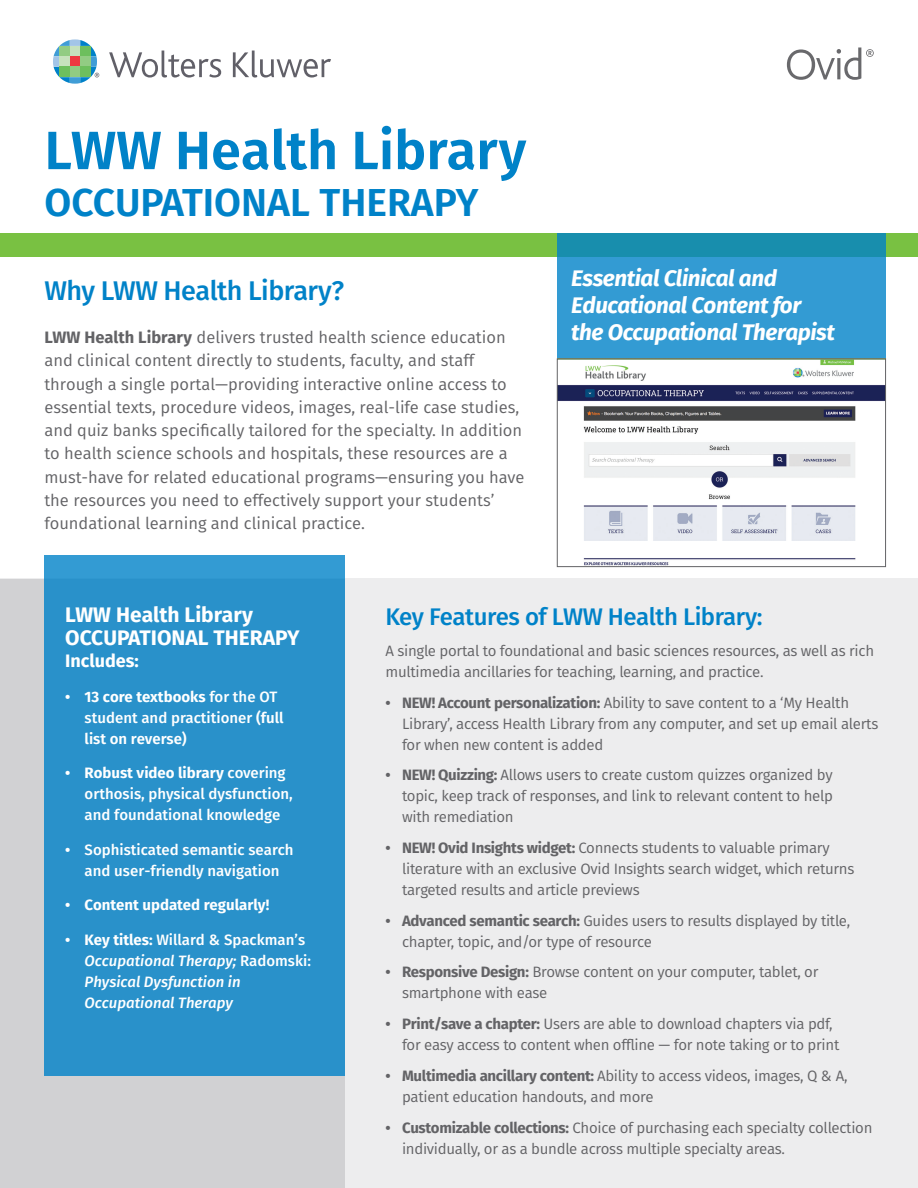
<style>
.page{position:relative;width:918px;height:1188px;background:#fff}
.page>*{position:absolute;margin:0;border:0;box-sizing:border-box;transform-origin:0 0}
.t1{font:600 54px "Fira Sans";color:#0082c8}
.t2{font:600 39px "Fira Sans";color:#0082c8}
.t3{font:500 27px "Fira Sans";letter-spacing:-.02em;color:#0082c8}
.t4{font:500 24px "Fira Sans";letter-spacing:-.02em;color:#0082c8}
.t5{font:italic 700 22.5px/27px "Fira Sans";letter-spacing:-.02em;color:#fff}
.t6{font:700 21px/22.5px "Fira Sans";color:#fff}
.t7{font:700 18px "Fira Sans";color:#fff}
.t8{font:16.5px/23.2px "Fira Sans";color:#636366}
.t9{font:15px/21px "Fira Sans";letter-spacing:-.02em;color:#636366}
.t10{font:500 15px/21px "Fira Sans";color:#fff}
.t11{font:italic 500 15px/21px "Fira Sans";color:#fff}
.t12{font:700 15px "Fira Sans";color:#fff}
.s1{font-weight:700}
.s2{font-weight:600}
.s3{font-weight:700;font-style:normal}
.s4{font-style:normal}
</style>
<div class="page">
<div style="left:0;top:233px;width:918px;height:24px;background:#79c142"></div>
<svg style="left:557px;top:233px;width:329px;height:126px;fill:#339bd3"></svg>
<div style="left:0;top:579px;width:918px;height:609px;background:#ededee"></div>
<div style="left:0;top:579px;width:345px;height:609px;background:#d1d1d3"></div>
<div style="left:44px;top:555px;width:301px;height:521px;background:#2991ca"></div>
<svg style="left:109px;top:51px;width:112px;height:27px"></svg>
<svg style="left:233px;top:51px;width:98px;height:27px"></svg>
<svg style="left:53px;top:39px;width:46px;height:45px"></svg>
<svg style="left:787px;top:47px;width:87px;height:33px"></svg>
<img style="left:559px;top:361px;width:325px;height:204px">
<div style="left:557px;top:359px;width:329px;height:208px;border:1px solid #636366"></div>
<h1 class="t1" style="left:44px;top:106px;width:483px">LWW Health Library</h1>
<h2 class="t2" style="left:44px;top:170px;width:436px">OCCUPATIONAL THERAPY</h2>
<h3 class="t3" style="left:44px;top:268px;width:301px">Why LWW Health Library?</h3>
<p class="t8" style="left:44px;top:325px;width:482px"><span class="s1">LWW Health Library</span> delivers trusted health science education and clinical content directly to students, faculty, and staff through a single portal—providing interactive online access to essential texts, procedure videos, images, real-life case studies, and quiz banks specifically tailored for the specialty. In addition to health science schools and hospitals, these resources are a must-have for related educational programs—ensuring you have the resources you need to effectively support your students’ foundational learning and clinical practice.</p>
<h3 class="t5" style="left:571px;top:263px;width:265px">Essential Clinical and<br>Educational Content for the Occupational Therapist</h3>
<h3 class="t6" style="left:65px;top:602px;width:236px">LWW Health Library<br>OCCUPATIONAL THERAPY</h3>
<p class="t7" style="left:65px;top:646px;width:75px">Includes:</p>
<p class="t10" style="left:85px;top:685px;width:201px;text-indent:-20px"><span class="s1">• 13 core textbooks</span> for the OT student and practitioner <span class="s2">(full list on reverse)</span></p>
<p class="t10" style="left:85px;top:762px;width:210px;text-indent:-20px"><span class="s1">• Robust video library</span> covering orthosis, physical dysfunction, and foundational knowledge</p>
<p class="t10" style="left:65px;top:838px;width:230px;text-align:center"><span class="s1">•</span> Sophisticated semantic search and user-friendly navigation</p>
<p class="t12" style="left:65px;top:892px;width:206px">• Content updated regularly!</p>
<p class="t11" style="left:85px;top:928px;width:228px;text-indent:-20px"><span class="s3">• Key titles:</span> <span class="s4">Willard &amp; Spackman’s<br></span>Occupational Therapy; <span class="s4">Radomski:<br></span>Physical Dysfunction in<br>Occupational Therapy</p>
<h3 class="t4" style="left:386px;top:597px;width:379px">Key Features of LWW Health Library:</h3>
<p class="t9" style="left:386px;top:640px;width:490px">A single portal to foundational and basic sciences resources, as well as rich multimedia ancillaries for teaching, learning, and practice.</p>
<p class="t9" style="left:402px;top:691px;width:478px;text-indent:-16px"><span class="s1">• NEW! Account personalization:</span> Ability to save content to a ‘My Health<br>Library’, access Health Library from any computer, and set up email alerts for when new content is added</p>
<p class="t9" style="left:402px;top:764px;width:432px;text-align:justify;text-indent:-16px"><span class="s1">• NEW! Quizzing:</span> Allows users to create custom quizzes organized by topic, keep track of responses, and link to relevant content to help with remediation</p>
<p class="t9" style="left:402px;top:837px;width:454px;text-indent:-16px"><span class="s1">• NEW! Ovid Insights widget:</span> Connects students to valuable primary literature with an exclusive Ovid Insights search widget, which returns targeted results and article previews</p>
<p class="t9" style="left:402px;top:910px;width:450px;text-indent:-16px"><span class="s1">• Advanced semantic search:</span> Guides users to results displayed by title, chapter, topic, and/or type of resource</p>
<p class="t9" style="left:402px;top:961px;width:418px;text-indent:-16px"><span class="s1">• Responsive Design:</span> Browse content on your computer, tablet, or smartphone with ease</p>
<p class="t9" style="left:402px;top:1013px;width:439px;text-indent:-16px"><span class="s1">• Print/save a chapter:</span> Users are able to download chapters via pdf, for easy access to content when offline — for note taking or to print</p>
<p class="t9" style="left:402px;top:1065px;width:447px;text-indent:-16px"><span class="s1">• Multimedia ancillary content:</span> Ability to access videos, images, Q &amp; A, patient education handouts, and more</p>
<p class="t9" style="left:402px;top:1116px;width:472px;text-indent:-16px"><span class="s1">• Customizable collections:</span> Choice of purchasing each specialty collection individually, or as a bundle across multiple specialty areas.</p>
</div>
